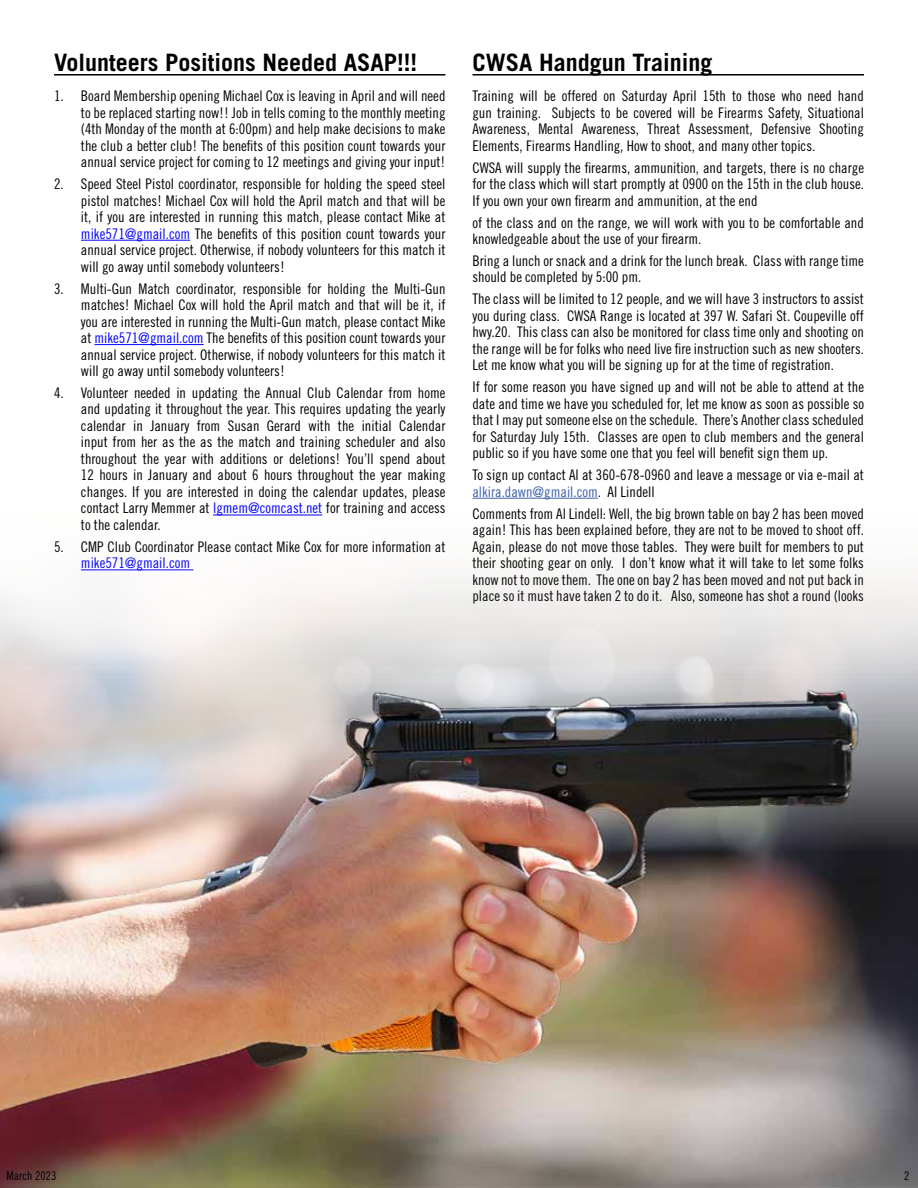
<style>
.page{position:relative;width:918px;height:1188px;background:#fff}
.page>*{position:absolute;margin:0;border:0;box-sizing:border-box;transform-origin:0 0}
.t1{font:700 24px "Trade Gothic LT Std";color:#000}
.t2{font:14.7px/16.5px "Trade Gothic LT Std Cn 18";color:#000;text-align:justify}
.t3{font:14.7px "Trade Gothic LT Std Cn 18";color:#00f}
.t4{font:12px "Trade Gothic LT Std Cn 18";color:#000}
.s1{color:#00f}
.s2{color:#3c61aa}
</style>
<div class="page">
<hr style="left:54px;top:74px;width:392px;height:2px;background:#000">
<hr style="left:81px;top:240px;width:109px;height:1px;background:#00f">
<hr style="left:94px;top:344px;width:110px;height:1px;background:#00f">
<hr style="left:472px;top:74px;width:392px;height:2px;background:#000">
<img style="left:0;top:497px;width:918px;height:691px">
<h1 class="t1" style="left:54px;top:48px;width:365px">Volunteers Positions Needed ASAP!!!</h1>
<p class="t2" style="left:81px;top:88px;width:366px;text-indent:-27px">1. Board Membership opening Michael Cox is leaving in April and will need to be replaced starting now!! Job in tells coming to the monthly meeting (4th Monday of the month at 6:00pm) and help make decisions to make the club a better club! The benefits of this position count towards your annual service project for coming to 12 meetings and giving your input!</p>
<p class="t2" style="left:81px;top:176px;width:366px;text-indent:-27px">2. Speed Steel Pistol coordinator, responsible for holding the speed steel pistol matches! Michael Cox will hold the April match and that will be it, if you are interested in running this match, please contact Mike at <span class="s1">mike571@gmail.com</span> The benefits of this position count towards your annual service project. Otherwise, if nobody volunteers for this match it will go away until somebody volunteers!</p>
<p class="t2" style="left:81px;top:280px;width:366px;text-indent:-27px">3. Multi-Gun Match coordinator, responsible for holding the Multi-Gun matches! Michael Cox will hold the April match and that will be it, if you are interested in running the Multi-Gun match, please contact Mike at <span class="s1">mike571@gmail.com</span> The benefits of this position count towards your annual service project. Otherwise, if nobody volunteers for this match it will go away until somebody volunteers!</p>
<p class="t2" style="left:81px;top:384px;width:366px;text-indent:-27px">4. Volunteer needed in updating the Annual Club Calendar from home and updating it throughout the year. This requires updating the yearly calendar in January from Susan Gerard with the initial Calendar input from her as the as the match and training scheduler and also throughout the year with additions or deletions! You’ll spend about 12 hours in January and about 6 hours throughout the year making changes. If you are interested in doing the calendar updates, please contact Larry Memmer at <span class="s1">lgmem@comcast.net</span> for training and access to the calendar.</p>
<p class="t2" style="left:54px;top:538px;width:393px">5. CMP Club Coordinator Please contact Mike Cox for more information at</p>
<p class="t3" style="left:81px;top:554px;width:111px">mike571@gmail.com</p>
<h1 class="t1" style="left:472px;top:48px;width:242px">CWSA Handgun Training</h1>
<p class="t2" style="left:472px;top:88px;width:393px">Training will be offered on Saturday April 15th to those who need hand gun training. Subjects to be covered will be Firearms Safety, Situational Awareness, Mental Awareness, Threat Assessment, Defensive Shooting Elements, Firearms Handling, How to shoot, and many other topics.</p>
<p class="t2" style="left:472px;top:159px;width:393px">CWSA will supply the firearms, ammunition, and targets, there is no charge for the class which will start promptly at 0900 on the 15th in the club house.<br>If you own your own firearm and ammunition, at the end</p>
<p class="t2" style="left:472px;top:214px;width:393px">of the class and on the range, we will work with you to be comfortable and knowledgeable about the use of your firearm.</p>
<p class="t2" style="left:472px;top:252px;width:393px">Bring a lunch or snack and a drink for the lunch break. Class with range time should be completed by 5:00 pm.</p>
<p class="t2" style="left:472px;top:291px;width:393px">The class will be limited to 12 people, and we will have 3 instructors to assist you during class. CWSA Range is located at 397 W. Safari St. Coupeville off hwy.20. This class can also be monitored for class time only and shooting on the range will be for folks who need live fire instruction such as new shooters.<br>Let me know what you will be signing up for at the time of registration.</p>
<p class="t2" style="left:472px;top:379px;width:393px">If for some reason you have signed up and will not be able to attend at the date and time we have you scheduled for, let me know as soon as possible so that I may put someone else on the schedule. There’s Another class scheduled for Saturday July 15th. Classes are open to club members and the general public so if you have some one that you feel will benefit sign them up.</p>
<p class="t2" style="left:472px;top:466px;width:393px">To sign up contact Al at 360-678-0960 and leave a message or via e-mail at <span class="s2">alkira.dawn@gmail.com</span>. Al Lindell</p>
<p class="t2" style="left:472px;top:505px;width:393px">Comments from Al Lindell: Well, the big brown table on bay 2 has been moved again! This has been explained before, they are not to be moved to shoot off.<br>Again, please do not move those tables. They were built for members to put their shooting gear on only. I don’t know what it will take to let some folks know not to move them. The one on bay 2 has been moved and not put back in place so it must have taken 2 to do it. Also, someone has shot a round (looks</p>
<p class="t4" style="left:6px;top:1168px;width:51px">March 2023</p>
<p class="t4" style="left:904px;top:1168px;width:7px">2</p>
</div>
